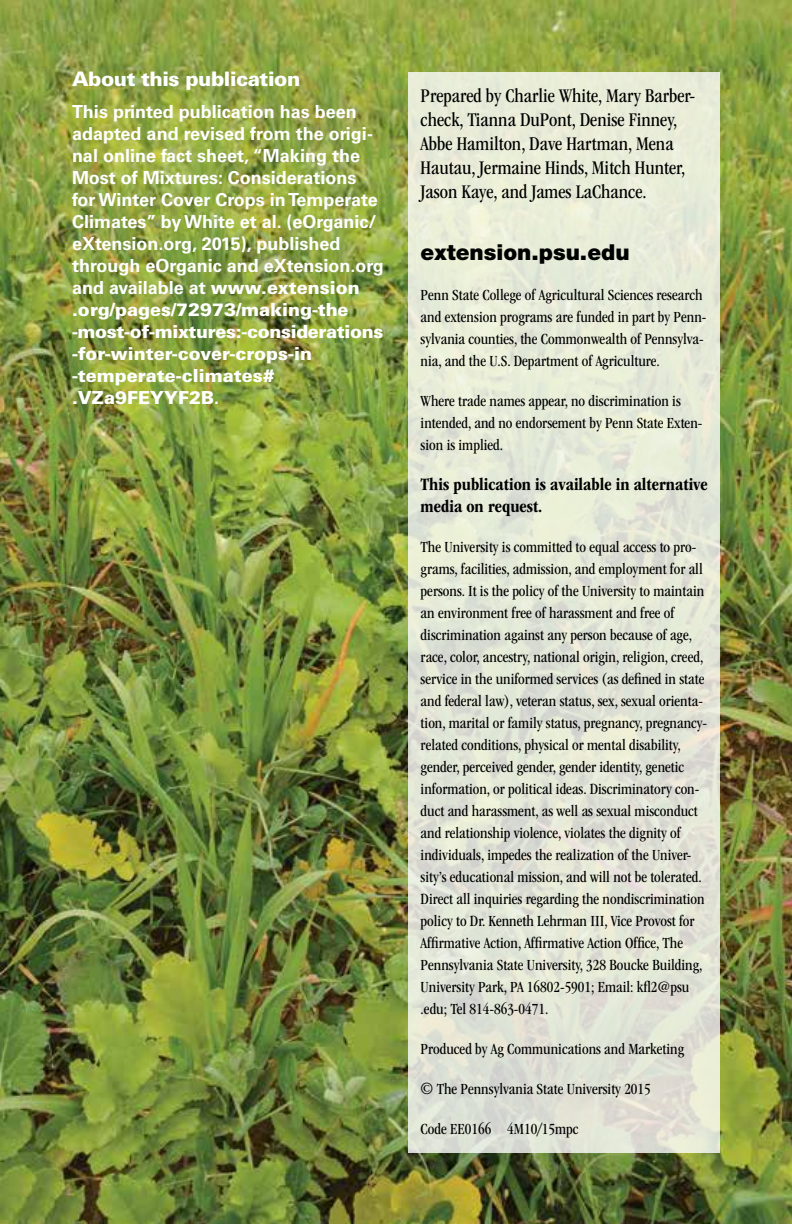
<style>
.page{position:relative;width:792px;height:1224px;background:#fff}
.page>*{position:absolute;margin:0;border:0;box-sizing:border-box;transform-origin:0 0}
.t1{font:900 22px "Helvetica Neue LT Std";color:#000}
.t2{font:condensed 20px/24px "ITC Garamond Std";color:#000}
.t3{font:900 20px "Univers LT Std";letter-spacing:-.025em;color:#fff}
.t4{font:700 18px/22px "Univers LT Std";color:#fff}
.t5{font:700 condensed 18px/22px "ITC Garamond Std";color:#000}
.t6{font:condensed 16px/22px "ITC Garamond Std";color:#000}
.s1{font-weight:900}
</style>
<div class="page">
<img style="left:0;top:0;width:792px;height:1224px">
<svg style="left:409px;top:72px;width:311px;height:1080px;background:#e3e7d7"></svg>
<p class="t3" style="left:72px;top:67px;width:230px">About this publication</p>
<p class="t4" style="left:72px;top:101px;width:313px">This printed publication has been adapted and revised from the origi&shy;nal online fact sheet, “Making the<br>Most of Mixtures: Considerations for Winter Cover Crops in Temperate<br>Climates” by White et al. (eOrganic/ eXtension.org, 2015), published through eOrganic and eXtension.org and available at <span class="s1">www.extension .org/pages/72973/making-the -most-of-mixtures:-considerations -for-winter-cover-crops-in -temperate-climates# .VZa9FEYYF2B</span>.</p>
<p class="t2" style="left:421px;top:84px;width:276px">Prepared by Charlie White, Mary Barber&shy;check, Tianna DuPont, Denise Finney, Abbe Hamilton, Dave Hartman, Mena Hautau, Jermaine Hinds, Mitch Hunter, Jason Kaye, and James LaChance.</p>
<h1 class="t1" style="left:421px;top:239px;width:211px">extension.psu.edu</h1>
<p class="t6" style="left:421px;top:284px;width:287px">Penn State College of Agricultural Sciences research and extension programs are funded in part by Penn&shy;sylvania counties, the Commonwealth of Pennsylva&shy;nia, and the U.S. Department of Agriculture.</p>
<p class="t6" style="left:421px;top:390px;width:283px">Where trade names appear, no discrimination is intended, and no endorsement by Penn State Exten&shy;sion is implied.</p>
<p class="t5" style="left:421px;top:474px;width:289px">This publication is available in alternative media on request.</p>
<p class="t6" style="left:421px;top:536px;width:288px">The University is committed to equal access to pro&shy;grams, facilities, admission, and employment for all persons. It is the policy of the University to maintain an environment free of harassment and free of discrimination against any person because of age, race, color, ancestry, national origin, religion, creed, service in the uniformed services (as defined in state and federal law), veteran status, sex, sexual orienta&shy;tion, marital or family status, pregnancy, pregnancy&shy;related conditions, physical or mental disability, gender, perceived gender, gender identity, genetic information, or political ideas. Discriminatory con&shy;duct and harassment, as well as sexual misconduct and relationship violence, violates the dignity of individuals, impedes the realization of the Univer&shy;sity’s educational mission, and will not be tolerated.<br>Direct all inquiries regarding the nondiscrimination policy to Dr. Kenneth Lehrman III, Vice Provost for Affirmative Action, Affirmative Action Office, The Pennsylvania State University, 328 Boucke Building, University Park, PA 16802-5901; Email: kfl2@psu .edu; Tel 814-863-0471.</p>
<p class="t6" style="left:421px;top:1038px;width:265px">Produced by Ag Communications and Marketing</p>
<p class="t6" style="left:421px;top:1078px;width:232px">© The Pennsylvania State University 2015</p>
<p class="t6" style="left:421px;top:1118px;width:159px">Code EE0166 4M10/15mpc</p>
</div>
